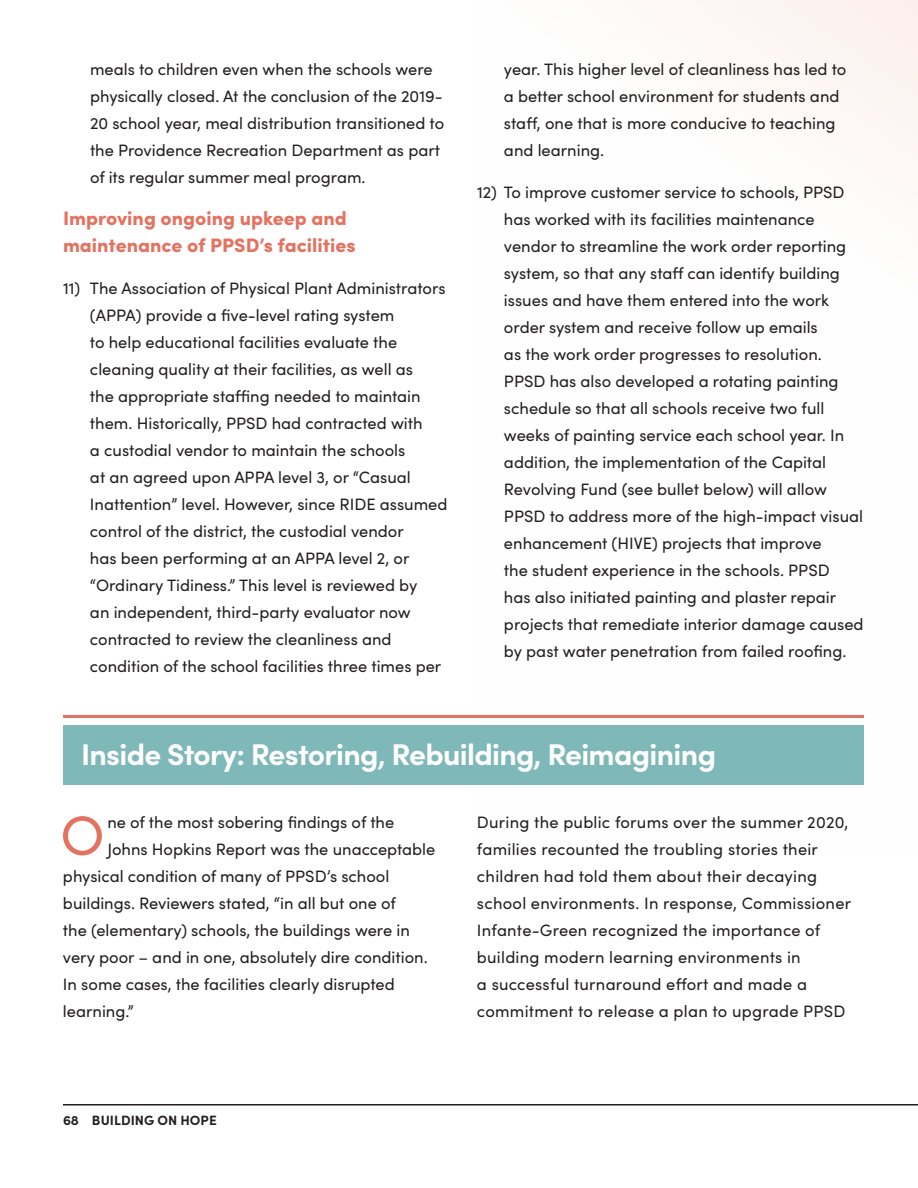
<style>
.page{position:relative;width:918px;height:1188px;background:#fff}
.page>*{position:absolute;margin:0;border:0;box-sizing:border-box;transform-origin:0 0}
.t1{font:55.65px "Sofia Pro";color:#e37261}
.t2{font:700 30px "Sofia Pro";letter-spacing:-.02em;color:#fff}
.t3{font:900 19.5px/27px "Sofia Pro";color:#e37261}
.t4{font:16.5px/27px "Sofia Pro";color:#231f20}
.t5{font:700 13.5px "Sofia Pro";letter-spacing:.005em;color:#231f20}
</style>
<div class="page">
<hr style="left:63px;top:1104px;width:855px;height:2px;background:#231f20">
<div style="left:63px;top:725px;width:801px;height:60px;background:#7fb8b9"></div>
<hr style="left:63px;top:715px;width:801px;height:3px;background:#e37261">
<p class="t4" style="left:90px;top:55px;width:356px">meals to children even when the schools were physically closed. At the conclusion of the 2019- 20 school year, meal distribution transitioned to the Providence Recreation Department as part of its regular summer meal program.</p>
<p class="t3" style="left:63px;top:203px;width:294px">Improving ongoing upkeep and maintenance of PPSD’s facilities</p>
<p class="t4" style="left:90px;top:274px;width:359px;text-indent:-27px">11) The Association of Physical Plant Administrators (APPA) provide a five-level rating system<br>to help educational facilities evaluate the cleaning quality at their facilities, as well as<br>the appropriate staffing needed to maintain them. Historically, PPSD had contracted with<br>a custodial vendor to maintain the schools<br>at an agreed upon APPA level 3, or “Casual Inattention” level. However, since RIDE assumed control of the district, the custodial vendor<br>has been performing at an APPA level 2, or “Ordinary Tidiness.” This level is reviewed by<br>an independent, third-party evaluator now contracted to review the cleanliness and condition of the school facilities three times per</p>
<p class="t4" style="left:504px;top:55px;width:344px">year. This higher level of cleanliness has led to a better school environment for students and staff, one that is more conducive to teaching and learning.</p>
<p class="t4" style="left:504px;top:178px;width:361px;text-indent:-27px">12) To improve customer service to schools, PPSD has worked with its facilities maintenance vendor to streamline the work order reporting system, so that any staff can identify building issues and have them entered into the work order system and receive follow up emails<br>as the work order progresses to resolution.<br>PPSD has also developed a rotating painting schedule so that all schools receive two full weeks of painting service each school year. In addition, the implementation of the Capital Revolving Fund (see bullet below) will allow PPSD to address more of the high-impact visual enhancement (HIVE) projects that improve<br>the student experience in the schools. PPSD<br>has also initiated painting and plaster repair projects that remediate interior damage caused by past water penetration from failed roofing.</p>
<h2 class="t2" style="left:81px;top:731px;width:637px">Inside Story: Restoring, Rebuilding, Reimagining</h2>
<h1 class="t1" style="left:60px;top:795px;width:46px">O</h1>
<p class="t4" style="left:107px;top:808px;width:288px">ne of the most sobering findings of the</p>
<p class="t4" style="left:107px;top:835px;width:330px">Johns Hopkins Report was the unacceptable</p>
<p class="t4" style="left:63px;top:862px;width:328px">physical condition of many of PPSD’s school</p>
<p class="t4" style="left:63px;top:889px;width:335px">buildings. Reviewers stated, “in all but one of</p>
<p class="t4" style="left:63px;top:916px;width:348px">the (elementary) schools, the buildings were in</p>
<p class="t4" style="left:63px;top:943px;width:366px">very poor – and in one, absolutely dire condition.</p>
<p class="t4" style="left:63px;top:970px;width:333px">In some cases, the facilities clearly disrupted</p>
<p class="t4" style="left:63px;top:997px;width:72px">learning.”</p>
<p class="t5" style="left:63px;top:1110px;width:155px">68 BUILDING ON HOPE</p>
<p class="t4" style="left:477px;top:808px;width:376px">During the public forums over the summer 2020, families recounted the troubling stories their children had told them about their decaying school environments. In response, Commissioner Infante-Green recognized the importance of building modern learning environments in<br>a successful turnaround effort and made a commitment to release a plan to upgrade PPSD</p>
</div>
